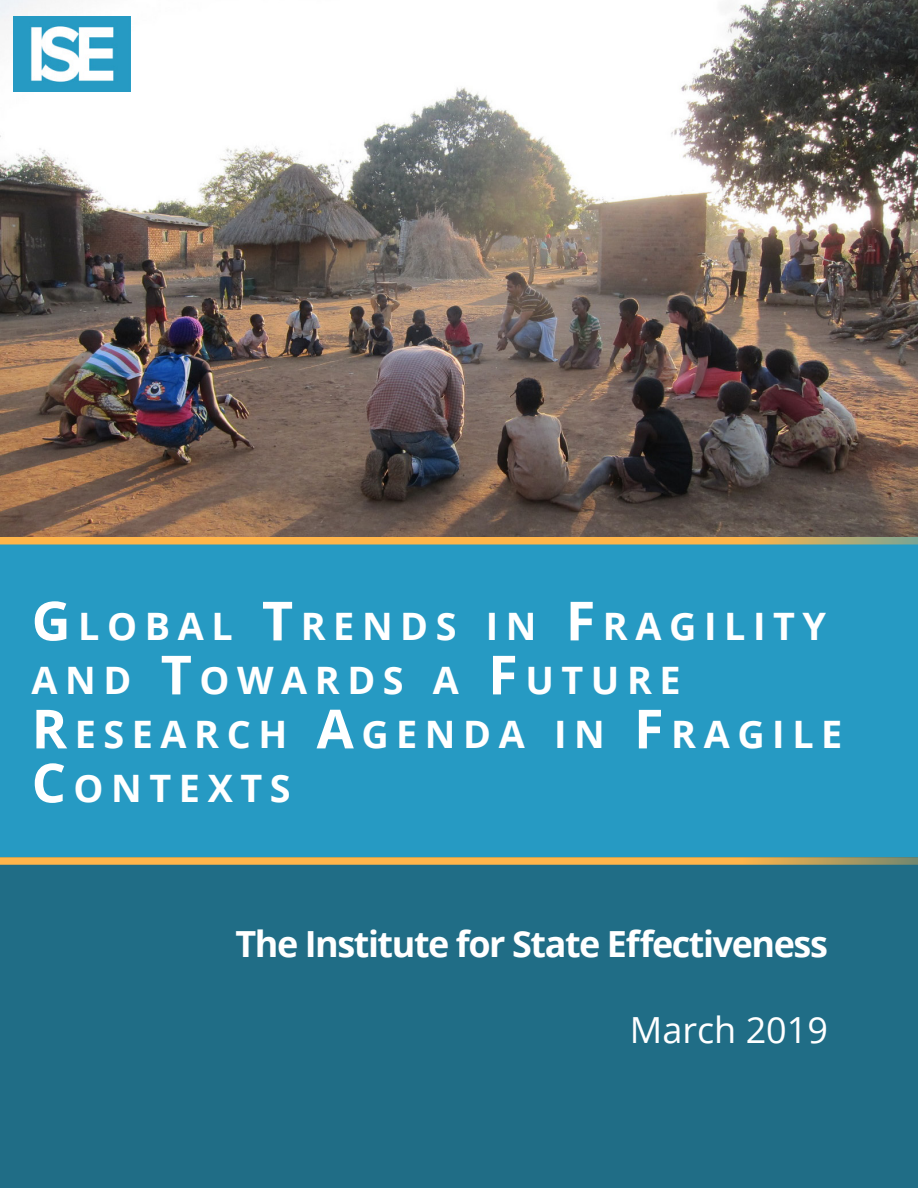
<style>
.page{position:relative;width:918px;height:1188px;background:#fff}
.page>*{position:absolute;margin:0;border:0;box-sizing:border-box;transform-origin:0 0}
.t1{font:700 37.8px/54px "Open Sans";letter-spacing:.2em;color:#fff}
.t2{font:700 36px "Open Sans";letter-spacing:-.04em;color:#fff}
.t3{font:36px "Open Sans";color:#fff}
.s1{font-size:54px}
</style>
<div class="page">
<div style="left:0;top:537px;width:918px;height:324px;background:#269ac3"></div>
<div style="left:0;top:857px;width:918px;height:331px;background:#206d86"></div>
<svg style="left:0;top:537px;width:918px;height:7px;background:#f2b350"></svg>
<svg style="left:0;top:857px;width:918px;height:8px;background:#e4ac50"></svg>
<img style="left:0;top:0;width:918px;height:537px">
<img style="left:13px;top:16px;width:118px;height:76px">
<p class="t1" style="left:32px;top:599px;width:796px"><span class="s1">G</span>LOBAL <span class="s1">T</span>RENDS IN <span class="s1">F</span>RAG ILITY<br>AND <span class="s1">T</span>OWARDS A <span class="s1">F</span>UTURE</p>
<p class="t1" style="left:32px;top:707px;width:812px"><span class="s1">R</span>ESEARCH <span class="s1">A</span>G ENDA IN <span class="s1">F</span>RAG ILE<br><span class="s1">C</span> ONTEXTS</p>
<p class="t2" style="left:235px;top:918px;width:594px">The Institute for State Effectiveness</p>
<p class="t3" style="left:630px;top:1005px;width:200px">March 2019</p>
</div>
